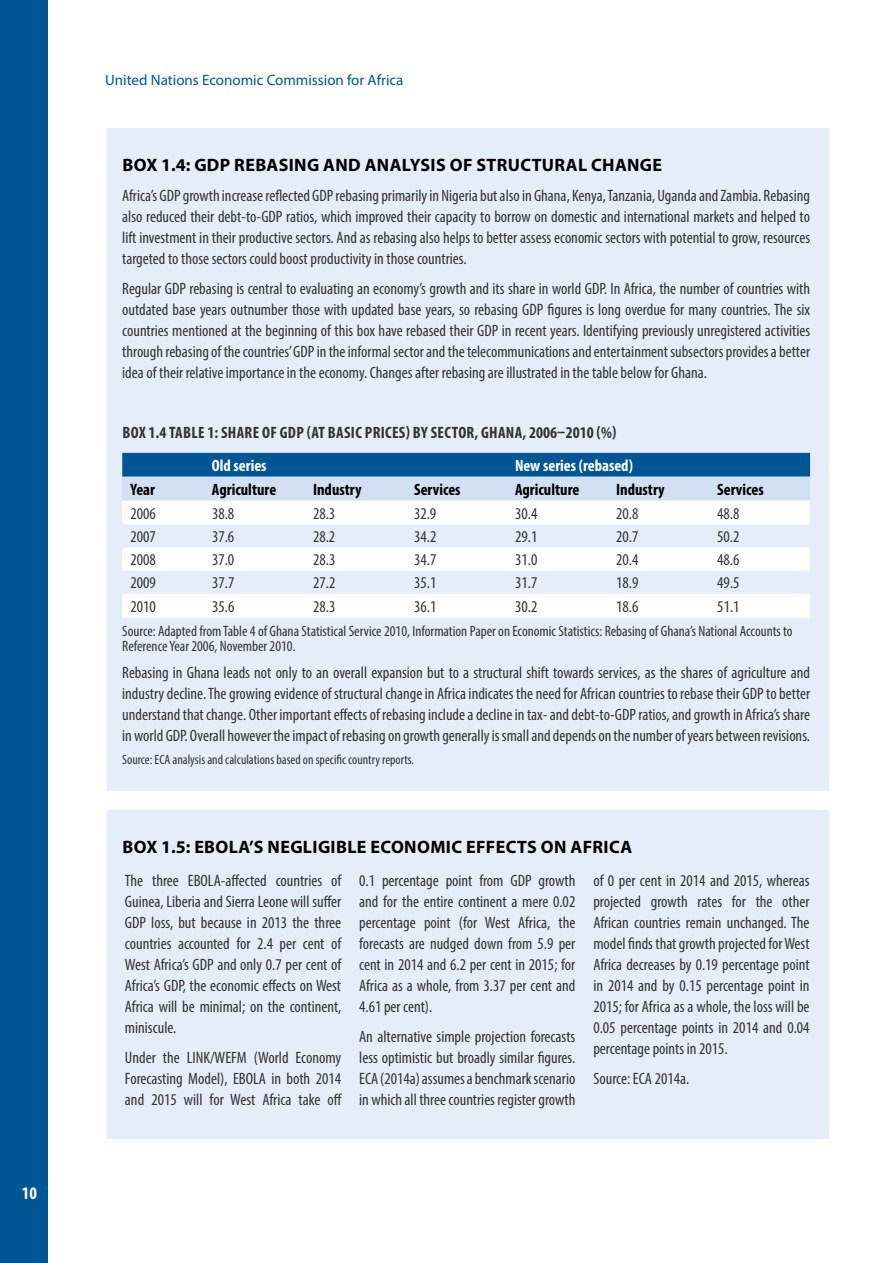
<style>
.page{position:relative;width:893px;height:1263px;background:#fff}
.page>*{position:absolute;margin:0;border:0;box-sizing:border-box;transform-origin:0 0}
.t1{font:700 18px "Myriad Pro";letter-spacing:.02em;color:#000}
.t2{font:700 condensed 17.7px "Myriad Pro";color:#fff}
.t3{font:condensed 16.5px/21px "Myriad Pro";color:#333;text-align:justify}
.t4{font:700 condensed 16.5px "Myriad Pro";letter-spacing:.02em;color:#333}
.t5{font:700 condensed 16.5px "Myriad Pro";color:#000}
.t6{font:700 condensed 16.5px "Myriad Pro";color:#fff}
.t7{font:condensed 15px/15px "Myriad Pro";color:#333}
.t8{font:15px "Myriad Pro";color:#005695}
.t9{font:condensed 13.5px "Myriad Pro";color:#333}
</style>
<div class="page">
<div style="left:0;top:0;width:48px;height:1263px;background:#005695"></div>
<div style="left:107px;top:128px;width:721px;height:663px;background:#e5eef8"></div>
<div style="left:107px;top:811px;width:721px;height:328px;background:#e5eef8"></div>
<svg style="left:122px;top:453px;width:688px;height:47px;background:#699bc4"></svg>
<svg style="left:122px;top:501px;width:688px;height:117px;fill:#fff"></svg>
<p class="t2" style="left:22px;top:1181px;width:17px">10</p>
<p class="t8" style="left:105px;top:71px;width:300px">United Nations Economic Commission for Africa</p>
<p class="t1" style="left:122px;top:153px;width:541px">BOX 1.4: GDP REBASING AND ANALYSIS OF STRUCTURAL CHANGE</p>
<p class="t3" style="left:122px;top:185px;width:689px">Africa’s GDP growth increase reflected GDP rebasing primarily in Nigeria but also in Ghana, Kenya, Tanzania, Uganda and Zambia. Rebasing also reduced their debt-to-GDP ratios, which improved their capacity to borrow on domestic and international markets and helped to lift investment in their productive sectors. And as rebasing also helps to better assess economic sectors with potential to grow, resources targeted to those sectors could boost productivity in those countries.</p>
<p class="t3" style="left:122px;top:278px;width:689px">Regular GDP rebasing is central to evaluating an economy’s growth and its share in world GDP. In Africa, the number of countries with outdated base years outnumber those with updated base years, so rebasing GDP figures is long overdue for many countries. The six countries mentioned at the beginning of this box have rebased their GDP in recent years. Identifying previously unregistered activities through rebasing of the countries’ GDP in the informal sector and the telecommunications and entertainment subsectors provides a better idea of their relative importance in the economy. Changes after rebasing are illustrated in the table below for Ghana.</p>
<p class="t4" style="left:122px;top:422px;width:495px">BOX 1.4 TABLE 1: SHARE OF GDP (AT BASIC PRICES) BY SECTOR, GHANA, 2006–2010 (%)</p>
<p class="t6" style="left:212px;top:455px;width:56px">Old series</p>
<p class="t6" style="left:515px;top:455px;width:119px">New series (rebased)</p>
<p class="t5" style="left:130px;top:479px;width:26px">Year</p>
<p class="t5" style="left:212px;top:479px;width:66px">Agriculture</p>
<p class="t5" style="left:313px;top:479px;width:50px">Industry</p>
<p class="t5" style="left:414px;top:479px;width:48px">Services</p>
<p class="t5" style="left:515px;top:479px;width:66px">Agriculture</p>
<p class="t5" style="left:616px;top:479px;width:50px">Industry</p>
<p class="t5" style="left:717px;top:479px;width:48px">Services</p>
<p class="t3" style="left:130px;top:502px;width:27px">2006</p>
<p class="t3" style="left:212px;top:502px;width:24px">38.8</p>
<p class="t3" style="left:313px;top:502px;width:24px">28.3</p>
<p class="t3" style="left:414px;top:502px;width:24px">32.9</p>
<p class="t3" style="left:515px;top:502px;width:24px">30.4</p>
<p class="t3" style="left:616px;top:502px;width:24px">20.8</p>
<p class="t3" style="left:717px;top:502px;width:24px">48.8</p>
<p class="t3" style="left:130px;top:526px;width:27px">2007</p>
<p class="t3" style="left:212px;top:526px;width:24px">37.6</p>
<p class="t3" style="left:313px;top:526px;width:24px">28.2</p>
<p class="t3" style="left:414px;top:526px;width:24px">34.2</p>
<p class="t3" style="left:515px;top:526px;width:24px">29.1</p>
<p class="t3" style="left:616px;top:526px;width:24px">20.7</p>
<p class="t3" style="left:717px;top:526px;width:24px">50.2</p>
<p class="t3" style="left:130px;top:549px;width:27px">2008</p>
<p class="t3" style="left:212px;top:549px;width:24px">37.0</p>
<p class="t3" style="left:313px;top:549px;width:24px">28.3</p>
<p class="t3" style="left:414px;top:549px;width:24px">34.7</p>
<p class="t3" style="left:515px;top:549px;width:24px">31.0</p>
<p class="t3" style="left:616px;top:549px;width:24px">20.4</p>
<p class="t3" style="left:717px;top:549px;width:24px">48.6</p>
<p class="t3" style="left:130px;top:572px;width:27px">2009</p>
<p class="t3" style="left:212px;top:572px;width:24px">37.7</p>
<p class="t3" style="left:313px;top:572px;width:24px">27.2</p>
<p class="t3" style="left:414px;top:572px;width:24px">35.1</p>
<p class="t3" style="left:515px;top:572px;width:24px">31.7</p>
<p class="t3" style="left:616px;top:572px;width:24px">18.9</p>
<p class="t3" style="left:717px;top:572px;width:24px">49.5</p>
<p class="t3" style="left:131px;top:596px;width:27px">2010</p>
<p class="t3" style="left:212px;top:596px;width:24px">35.6</p>
<p class="t3" style="left:313px;top:596px;width:24px">28.3</p>
<p class="t3" style="left:414px;top:596px;width:24px">36.1</p>
<p class="t3" style="left:515px;top:596px;width:24px">30.2</p>
<p class="t3" style="left:616px;top:596px;width:24px">18.6</p>
<p class="t3" style="left:717px;top:596px;width:24px">51.1</p>
<p class="t7" style="left:122px;top:623px;width:672px">Source: Adapted from Table 4 of Ghana Statistical Service 2010, Information Paper on Economic Statistics: Rebasing of Ghana’s National Accounts to<br>Reference Year 2006, November 2010.</p>
<p class="t3" style="left:122px;top:662px;width:689px">Rebasing in Ghana leads not only to an overall expansion but to a structural shift towards services, as the shares of agriculture and industry decline. The growing evidence of structural change in Africa indicates the need for African countries to rebase their GDP to better understand that change. Other important effects of rebasing include a decline in tax- and debt-to-GDP ratios, and growth in Africa’s share in world GDP. Overall however the impact of rebasing on growth generally is small and depends on the number of years between revisions.</p>
<p class="t9" style="left:122px;top:751px;width:293px">Source: ECA analysis and calculations based on specific country reports.</p>
<p class="t1" style="left:122px;top:835px;width:511px">BOX 1.5: EBOLA’S NEGLIGIBLE ECONOMIC EFFECTS ON AFRICA</p>
<p class="t3" style="left:125px;top:869px;width:218px">The three EBOLA-affected countries of Guinea, Liberia and Sierra Leone will suffer GDP loss, but because in 2013 the three countries accounted for 2.4 per cent of West Africa’s GDP and only 0.7 per cent of Africa’s GDP, the economic effects on West Africa will be minimal; on the continent, miniscule.</p>
<p class="t3" style="left:125px;top:1046px;width:218px">Under the LINK/WEFM (World Economy Forecasting Model), EBOLA in both 2014 and 2015 will for West Africa take off</p>
<p class="t3" style="left:359px;top:869px;width:218px">0.1 percentage point from GDP growth and for the entire continent a mere 0.02 percentage point (for West Africa, the forecasts are nudged down from 5.9 per cent in 2014 and 6.2 per cent in 2015; for Africa as a whole, from 3.37 per cent and 4.61 per cent).</p>
<p class="t3" style="left:359px;top:1025px;width:218px">An alternative simple projection forecasts less optimistic but broadly similar figures.<br>ECA (2014a) assumes a benchmark scenario in which all three countries register growth</p>
<p class="t3" style="left:593px;top:869px;width:218px">of 0 per cent in 2014 and 2015, whereas projected growth rates for the other African countries remain unchanged. The model finds that growth projected for West Africa decreases by 0.19 percentage point in 2014 and by 0.15 percentage point in 2015; for Africa as a whole, the loss will be 0.05 percentage points in 2014 and 0.04 percentage points in 2015.</p>
<p class="t3" style="left:593px;top:1067px;width:97px">Source: ECA 2014a.</p>
</div>
